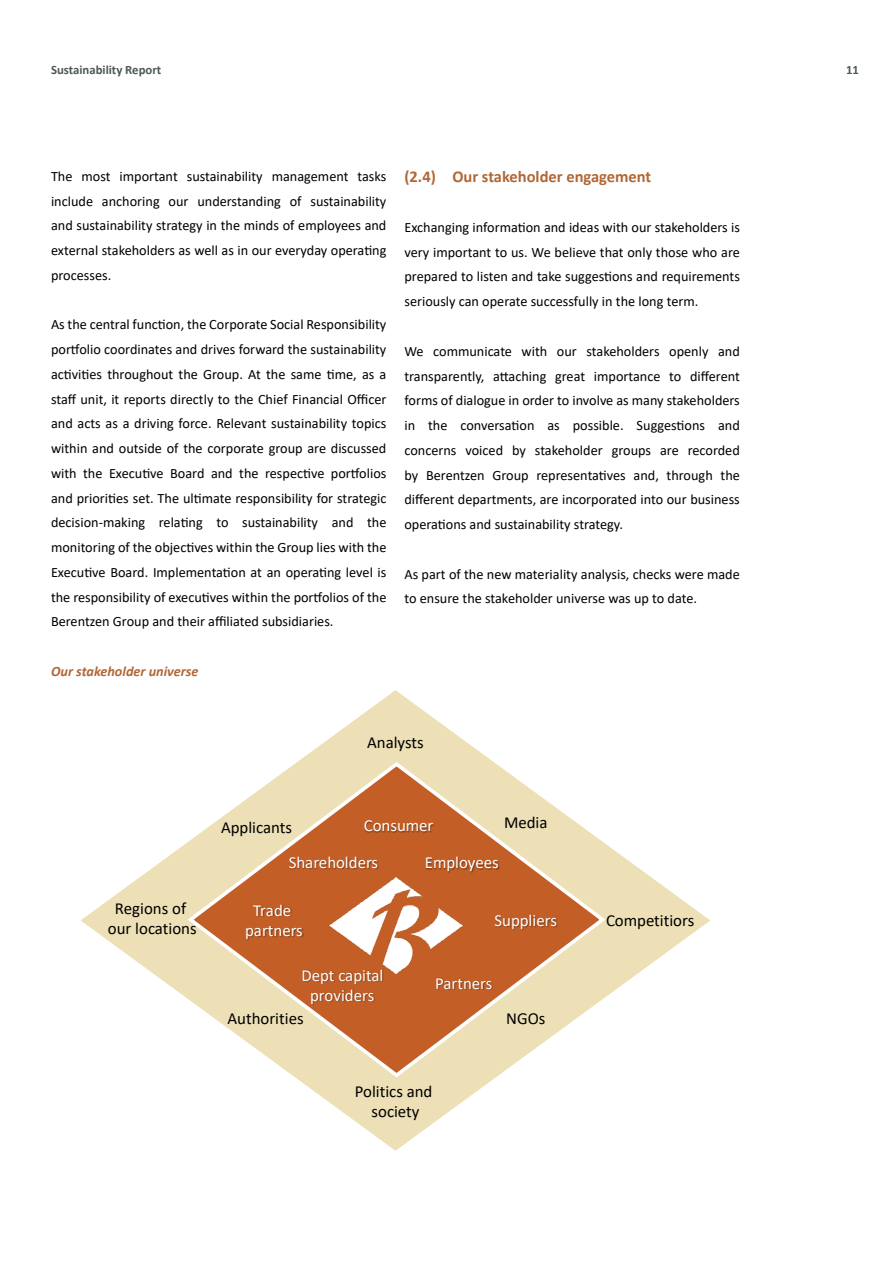
<style>
.page{position:relative;width:893px;height:1263px;background:#fff}
.page>*{position:absolute;margin:0;border:0;box-sizing:border-box;transform-origin:0 0}
.t1{font:16.95px "Calibri";letter-spacing:-.005em;color:#fff}
.t2{font:16.8px/20.1px "Calibri";color:#000;text-align:center}
.t3{font:16.8px/20.1px "Calibri";color:#fff;text-align:center}
.t4{font:700 16.5px "Calibri";color:#b16736}
.t5{font:14.25px/24.8px "Calibri";color:#000;text-align:justify}
.t6{font:italic 700 14.25px "Calibri";color:#b16736}
.t7{font:700 12.75px "Calibri";color:#4e5859}
</style>
<div class="page">
<svg style="left:81px;top:690px;width:629px;height:461px"></svg>
<svg style="left:186px;top:760px;width:422px;height:320px;fill:#ede0b6"></svg>
<img style="left:414px;top:846px;width:97px;height:39px">
<img style="left:278px;top:846px;width:113px;height:39px">
<img style="left:353px;top:809px;width:93px;height:39px">
<img style="left:242px;top:894px;width:61px;height:20px">
<img style="left:234px;top:914px;width:81px;height:39px">
<img style="left:483px;top:904px;width:86px;height:39px">
<img style="left:290px;top:959px;width:37px;height:38px">
<img style="left:327px;top:959px;width:69px;height:38px">
<img style="left:299px;top:979px;width:88px;height:38px">
<img style="left:424px;top:967px;width:81px;height:38px">
<img style="left:329px;top:877px;width:136px;height:96px">
<p class="t7" style="left:51px;top:60px;width:112px">Sustainability Report</p>
<p class="t7" style="left:846px;top:60px;width:14px">11</p>
<p class="t5" style="left:51px;top:163px;width:337px">The most important sustainability management tasks include anchoring our understanding of sustainability and sustainability strategy in the minds of employees and external stakeholders as well as in our everyday operating processes.</p>
<p class="t5" style="left:51px;top:312px;width:337px">As the central function, the Corporate Social Responsibility portfolio coordinates and drives forward the sustainability activities throughout the Group. At the same time, as a staff unit, it reports directly to the Chief Financial Officer and acts as a driving force. Relevant sustainability topics within and outside of the corporate group are discussed with the Executive Board and the respective portfolios and priorities set. The ultimate responsibility for strategic decision-making relating to sustainability and the monitoring of the objectives within the Group lies with the Executive Board. Implementation at an operating level is the responsibility of executives within the portfolios of the Berentzen Group and their affiliated subsidiaries.</p>
<p class="t6" style="left:51px;top:661px;width:149px">Our stakeholder universe</p>
<p class="t4" style="left:404px;top:165px;width:248px">(2.4) Our stakeholder engagement</p>
<p class="t5" style="left:404px;top:214px;width:337px">Exchanging information and ideas with our stakeholders is very important to us. We believe that only those who are prepared to listen and take suggestions and requirements seriously can operate successfully in the long term.</p>
<p class="t5" style="left:404px;top:338px;width:337px">We communicate with our stakeholders openly and transparently, attaching great importance to different forms of dialogue in order to involve as many stakeholders in the conversation as possible. Suggestions and concerns voiced by stakeholder groups are recorded by Berentzen Group representatives and, through the different departments, are incorporated into our business operations and sustainability strategy.</p>
<p class="t5" style="left:404px;top:561px;width:337px">As part of the new materiality analysis, checks were made to ensure the stakeholder universe was up to date.</p>
<p class="t2" style="left:221px;top:817px;width:72px">Applicants</p>
<p class="t2" style="left:367px;top:731px;width:58px">Analysts</p>
<p class="t1" style="left:364px;top:814px;width:71px">Consumer</p>
<p class="t2" style="left:504px;top:812px;width:45px">Media</p>
<p class="t2" style="left:108px;top:898px;width:90px">Regions of our locations</p>
<p class="t3" style="left:289px;top:852px;width:91px">Shareholders</p>
<p class="t3" style="left:425px;top:852px;width:75px">Employees</p>
<p class="t1" style="left:253px;top:898px;width:40px">Trade</p>
<p class="t3" style="left:245px;top:920px;width:59px">partners</p>
<p class="t3" style="left:494px;top:910px;width:64px">Suppliers</p>
<p class="t3" style="left:301px;top:964px;width:84px">Dept capital providers</p>
<p class="t3" style="left:435px;top:973px;width:59px">Partners</p>
<p class="t2" style="left:227px;top:1008px;width:78px">Authorities</p>
<p class="t2" style="left:506px;top:1008px;width:41px">NGOs</p>
<p class="t2" style="left:355px;top:1080px;width:79px">Politics and society</p>
<p class="t2" style="left:606px;top:910px;width:90px">Competitiors</p>
</div>
